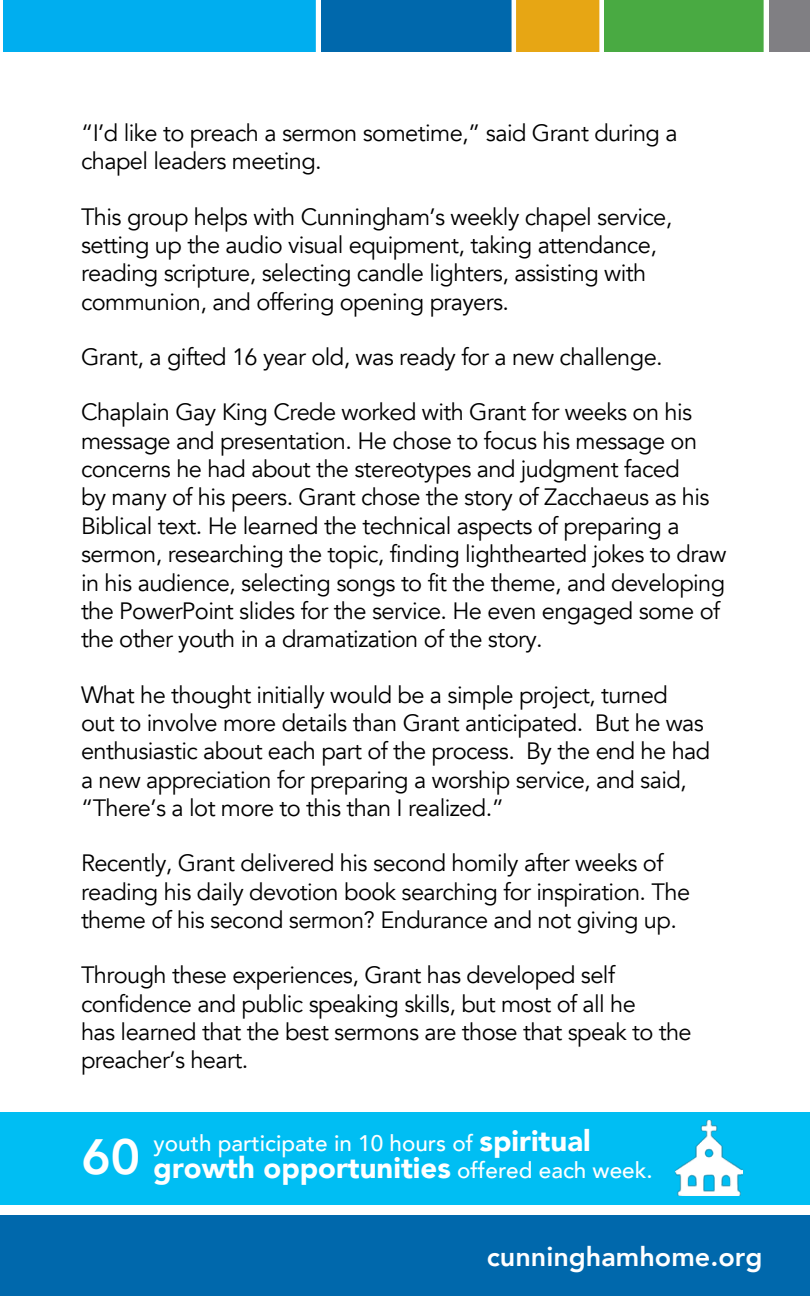
<style>
.page{position:relative;width:810px;height:1296px;background:#fff}
.page>*{position:absolute;margin:0;border:0;box-sizing:border-box;transform-origin:0 0}
.t1{font:900 29.25px "Avenir LT Com";color:#fff}
.t2{font:800 27px "Avenir LT Com";color:#fff}
.t3{font:23.62px/28.3px "Avenir LT Com";letter-spacing:-.025em;color:#000}
.t4{font:500 22.5px "Avenir LT Com";color:#fff}
.s1{font-weight:900;font-size:29.25px}
.s2{font-weight:800;font-size:49.5px}
.s3{font-weight:500;font-size:22.5px}
</style>
<div class="page">
<div style="left:0;top:1215px;width:810px;height:81px;background:#0068ac"></div>
<div style="left:4px;top:0;width:314px;height:51px;background:#00aeef"></div>
<div style="left:321px;top:0;width:192px;height:51px;background:#0068ac"></div>
<div style="left:604px;top:0;width:162px;height:51px;background:#49aa42"></div>
<div style="left:516px;top:0;width:85px;height:51px;background:#e7a614"></div>
<div style="left:769px;top:0;width:41px;height:51px;background:#807f83"></div>
<hr style="left:316px;top:0;width:4px;height:54px;background:#fff">
<hr style="left:512px;top:0;width:4px;height:55px;background:#fff">
<div style="left:599px;top:0;width:5px;height:55px;background:#fff"></div>
<hr style="left:764px;top:0;width:4px;height:55px;background:#fff">
<div style="left:0;top:1112px;width:810px;height:93px;background:#00bef3"></div>
<img style="left:675px;top:1120px;width:67px;height:75px">
<p class="t3" style="left:81px;top:119px;width:598px">“I’d like to preach a sermon sometime,” said Grant during a chapel leaders meeting.</p>
<p class="t3" style="left:81px;top:203px;width:593px">This group helps with Cunningham’s weekly chapel service, setting up the audio visual equipment, taking attendance, reading scripture, selecting candle lighters, assisting with communion, and offering opening prayers.</p>
<p class="t3" style="left:81px;top:343px;width:583px">Grant, a gifted 16 year old, was ready for a new challenge.</p>
<p class="t3" style="left:81px;top:399px;width:647px">Chaplain Gay King Crede worked with Grant for weeks on his message and presentation. He chose to focus his message on concerns he had about the stereotypes and judgment faced<br>by many of his peers. Grant chose the story of Zacchaeus as his Biblical text. He learned the technical aspects of preparing a sermon, researching the topic, finding lighthearted jokes to draw in his audience, selecting songs to fit the theme, and developing the PowerPoint slides for the service. He even engaged some of the other youth in a dramatization of the story.</p>
<p class="t3" style="left:81px;top:681px;width:631px">What he thought initially would be a simple project, turned<br>out to involve more details than Grant anticipated. But he was enthusiastic about each part of the process. By the end he had a new appreciation for preparing a worship service, and said, “There’s a lot more to this than I realized.”</p>
<p class="t3" style="left:81px;top:849px;width:611px">Recently, Grant delivered his second homily after weeks of reading his daily devotion book searching for inspiration. The theme of his second sermon? Endurance and not giving up.</p>
<p class="t3" style="left:81px;top:962px;width:612px">Through these experiences, Grant has developed self confidence and public speaking skills, but most of all he<br>has learned that the best sermons are those that speak to the preacher’s heart.</p>
<p class="t4" style="left:154px;top:1130px;width:439px">youth participate in 10 hours of <span class="s1">spiritual</span></p>
<p class="t1" style="left:82px;top:1150px;width:573px"><span class="s2">60</span> growth opportunities <span class="s3">offered each week.</span></p>
<p class="t2" style="left:487px;top:1241px;width:277px">cunninghamhome.org</p>
</div>
